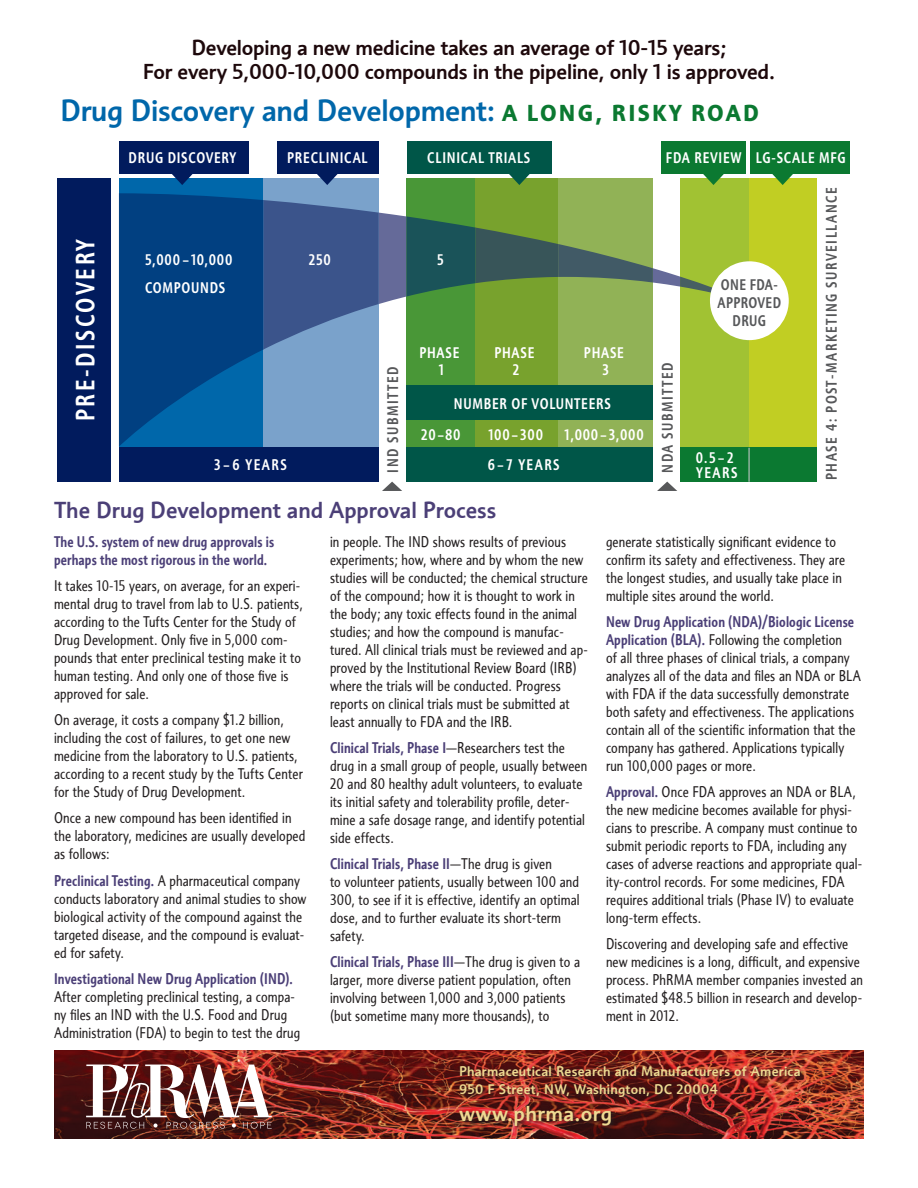
<style>
.page{position:relative;width:918px;height:1188px;background:#fff}
.page>*{position:absolute;margin:0;border:0;box-sizing:border-box;transform-origin:0 0}
.t1{font:500 29.85px "Informa";letter-spacing:-.01em;color:#0067aa}
.t2{font:500 condensed 25.5px "Informa Pro";letter-spacing:.1em;color:#fff}
.t3{font:500 22.5px "Informa";color:#4b3f77}
.t4{font:500 21px/24px "Informa";letter-spacing:-.01em;color:#1d080b;text-align:center}
.t5{font:500 21px "Informa";letter-spacing:.02em;color:#eeda92}
.t6{font:condensed 15px/18px "Informa";letter-spacing:.01em;color:#231f20}
.t7{font:500 condensed 15px/18px "Informa";letter-spacing:.01em;color:#4b3f77}
.t8{font:500 condensed 14.85px/14.9px "Informa";letter-spacing:.05em;color:#fff}
.t9{font:500 condensed 14.85px/17.1px "Informa Pro";letter-spacing:.05em;color:#fff;text-align:center}
.t10{font:500 condensed 14.85px "Informa Pro";letter-spacing:.1em;color:#57585a}
.t11{font:500 condensed 14.85px/18.1px "Informa Pro";letter-spacing:.025em;color:#57585a;text-align:center}
.t12{font:500 condensed 14.85px "Informa";letter-spacing:.1em;color:#57585a}
.t13{font:500 13.5px/18px "Informa";letter-spacing:.02em;color:#eeda92}
.s1{font-weight:700;font-size:22.35px;color:#0b7931}
.s2{font-weight:500;color:#4b3f77}
</style>
<div class="page">
<img style="left:54px;top:1051px;width:810px;height:88px">
<div style="left:458px;top:1065px;width:348px;height:66px;background:#231f20;opacity:.8"></div>
<img style="left:86px;top:1064px;width:186px;height:65px">
<div style="left:57px;top:178px;width:53px;height:304px;background:#011b5d"></div>
<div style="left:119px;top:178px;width:145px;height:304px;background:#0067aa"></div>
<div style="left:119px;top:141px;width:129px;height:33px;background:#011b5d"></div>
<div style="left:264px;top:178px;width:115px;height:304px;background:#7aa2cb"></div>
<div style="left:406px;top:178px;width:70px;height:304px;background:#499737"></div>
<div style="left:476px;top:178px;width:82px;height:304px;background:#78a22d"></div>
<div style="left:558px;top:178px;width:95px;height:304px;background:#91b256"></div>
<div style="left:680px;top:178px;width:69px;height:304px;background:#a1c233"></div>
<div style="left:749px;top:178px;width:67px;height:304px;background:#c1ce23"></div>
<svg style="left:172px;top:174px;width:21px;height:11px"></svg>
<div style="left:277px;top:141px;width:102px;height:33px;background:#011b5d"></div>
<svg style="left:317px;top:174px;width:21px;height:11px"></svg>
<div style="left:407px;top:141px;width:144px;height:33px;background:#005648"></div>
<svg style="left:509px;top:174px;width:21px;height:11px"></svg>
<div style="left:661px;top:141px;width:85px;height:33px;background:#0b7931"></div>
<svg style="left:703px;top:174px;width:21px;height:11px"></svg>
<div style="left:750px;top:141px;width:100px;height:33px;background:#0b7931"></div>
<svg style="left:772px;top:174px;width:21px;height:11px"></svg>
<svg style="left:382px;top:482px;width:20px;height:9px"></svg>
<svg style="left:657px;top:482px;width:20px;height:9px"></svg>
<div style="left:119px;top:448px;width:260px;height:34px;background:#011b5d"></div>
<div style="left:406px;top:448px;width:247px;height:34px;background:#005648"></div>
<div style="left:680px;top:448px;width:136px;height:34px;background:#0b7931"></div>
<div style="left:406px;top:386px;width:247px;height:34px;background:#005648"></div>
<svg style="left:379px;top:212px;width:27px;height:92px;background:#6f749f"></svg>
<svg style="left:119px;top:193px;width:260px;height:254px"></svg>
<svg style="left:406px;top:216px;width:337px;height:87px"></svg>
<div style="left:710px;top:261px;width:79px;height:79px;background:#fff;border-radius:50%"></div>
<hr style="left:749px;top:448px;width:1px;height:34px;background:#c7c8ca">
<h3 class="t4" style="left:143px;top:36px;width:634px">Developing a new medicine takes an average of 10-15 years;<br>For every 5,000-10,000 compounds in the pipeline, only 1 is approved.</h3>
<h1 class="t1" style="left:60px;top:93px;width:700px">Drug Discovery and Development: <span class="s1">A LONG, RISKY ROAD</span></h1>
<h2 class="t2" style="left:70px;top:421px;width:184px;rotate:-90deg">PRE-DISCOVERY</h2>
<p class="t8" style="left:129px;top:150px;width:109px">DRUG DISCOVERY</p>
<p class="t8" style="left:287px;top:150px;width:82px">PRECLINICAL</p>
<p class="t8" style="left:427px;top:150px;width:105px">CLINICAL TRIALS</p>
<p class="t8" style="left:666px;top:150px;width:181px">FDA REVIEW LG-SCALE MFG</p>
<p class="t8" style="left:145px;top:246px;width:89px;line-height:27.8px">5,000–10,000<br>COMPOUNDS</p>
<p class="t8" style="left:309px;top:253px;width:24px">250</p>
<p class="t8" style="left:437px;top:252px;width:8px">5</p>
<p class="t11" style="left:718px;top:276px;width:65px">ONE FDA-<br>APPROVED<br>DRUG</p>
<p class="t9" style="left:494px;top:344px;width:42px">PHASE<br>2</p>
<p class="t9" style="left:584px;top:344px;width:42px">PHASE<br>3</p>
<p class="t9" style="left:419px;top:344px;width:42px">PHASE<br>1</p>
<p class="t12" style="left:384px;top:473px;width:108px;rotate:-90deg">IND SUBMITTED</p>
<p class="t10" style="left:658px;top:473px;width:111px;rotate:-90deg">NDA SUBMITTED</p>
<p class="t9" style="left:454px;top:395px;width:159px">NUMBER OF VOLUNTEERS</p>
<p class="t9" style="left:421px;top:426px;width:41px">20–80</p>
<p class="t9" style="left:488px;top:426px;width:56px">100–300</p>
<p class="t9" style="left:565px;top:426px;width:81px">1,000–3,000</p>
<p class="t8" style="left:214px;top:458px;width:74px">3–6 YEARS</p>
<p class="t8" style="left:488px;top:458px;width:73px">6–7 YEARS</p>
<p class="t8" style="left:696px;top:450px;width:43px">0.5–2<br>YEARS</p>
<p class="t10" style="left:822px;top:480px;width:294px;rotate:-90deg">PHASE 4: POST-MARKETING SURVEILLANCE</p>
<h3 class="t3" style="left:54px;top:497px;width:444px">The Drug Development and Approval Process</h3>
<p class="t7" style="left:54px;top:533px;width:222px">The U.S. system of new drug approvals is perhaps the most rigorous in the world.</p>
<p class="t6" style="left:54px;top:577px;width:250px">It takes 10-15 years, on average, for an experi&shy;mental drug to travel from lab to U.S. patients, according to the Tufts Center for the Study of Drug Development. Only five in 5,000 com&shy;pounds that enter preclinical testing make it to human testing. And only one of those five is approved for sale.</p>
<p class="t6" style="left:54px;top:711px;width:250px">On average, it costs a company $1.2 billion, including the cost of failures, to get one new medicine from the laboratory to U.S. patients, according to a recent study by the Tufts Center for the Study of Drug Development.</p>
<p class="t6" style="left:54px;top:809px;width:253px">Once a new compound has been identified in the laboratory, medicines are usually developed as follows:</p>
<p class="t6" style="left:54px;top:871px;width:254px"><span class="s2">Preclinical Testing.</span> A pharmaceutical company conducts laboratory and animal studies to show biological activity of the compound against the targeted disease, and the compound is evaluat&shy;ed for safety.</p>
<p class="t7" style="left:54px;top:969px;width:240px">Investigational New Drug Application (IND).</p>
<p class="t6" style="left:54px;top:987px;width:248px">After completing preclinical testing, a compa&shy;ny files an IND with the U.S. Food and Drug<br>Administration (FDA) to begin to test the drug</p>
<p class="t6" style="left:330px;top:533px;width:259px">in people. The IND shows results of previous experiments; how, where and by whom the new studies will be conducted; the chemical structure of the compound; how it is thought to work in the body; any toxic effects found in the animal studies; and how the compound is manufac&shy;tured. All clinical trials must be reviewed and ap&shy;proved by the Institutional Review Board (IRB) where the trials will be conducted. Progress reports on clinical trials must be submitted at least annually to FDA and the IRB.</p>
<p class="t6" style="left:330px;top:739px;width:259px"><span class="s2">Clinical Trials, Phase I</span>—Researchers test the drug in a small group of people, usually between 20 and 80 healthy adult volunteers, to evaluate its initial safety and tolerability profile, deter&shy;mine a safe dosage range, and identify potential side effects.</p>
<p class="t6" style="left:330px;top:855px;width:251px"><span class="s2">Clinical Trials, Phase II</span>—The drug is given<br>to volunteer patients, usually between 100 and 300, to see if it is effective, identify an optimal dose, and to further evaluate its short-term safety.</p>
<p class="t6" style="left:330px;top:953px;width:252px"><span class="s2">Clinical Trials, Phase III</span>—The drug is given to a larger, more diverse patient population, often involving between 1,000 and 3,000 patients (but sometime many more thousands), to</p>
<p class="t6" style="left:606px;top:533px;width:241px">generate statistically significant evidence to confirm its safety and effectiveness. They are the longest studies, and usually take place in multiple sites around the world.</p>
<p class="t6" style="left:606px;top:613px;width:256px"><span class="s2">New Drug Application (NDA)/Biologic License Application (BLA).</span> Following the completion<br>of all three phases of clinical trials, a company analyzes all of the data and files an NDA or BLA with FDA if the data successfully demonstrate both safety and effectiveness. The applications contain all of the scientific information that the company has gathered. Applications typically run 100,000 pages or more.</p>
<p class="t6" style="left:606px;top:783px;width:258px"><span class="s2">Approval.</span> Once FDA approves an NDA or BLA, the new medicine becomes available for physi&shy;cians to prescribe. A company must continue to submit periodic reports to FDA, including any cases of adverse reactions and appropriate qual&shy;ity-control records. For some medicines, FDA requires additional trials (Phase IV) to evaluate long-term effects.</p>
<p class="t6" style="left:606px;top:935px;width:259px">Discovering and developing safe and effective new medicines is a long, difficult, and expensive process. PhRMA member companies invested an estimated $48.5 billion in research and develop&shy;ment in 2012.</p>
<p class="t13" style="left:459px;top:1062px;width:343px">Pharmaceutical Research and Manufacturers of America<br>950 F Street, NW, Washington, DC 20004</p>
<h3 class="t5" style="left:459px;top:1101px;width:154px">www.phrma.org</h3>
</div>
